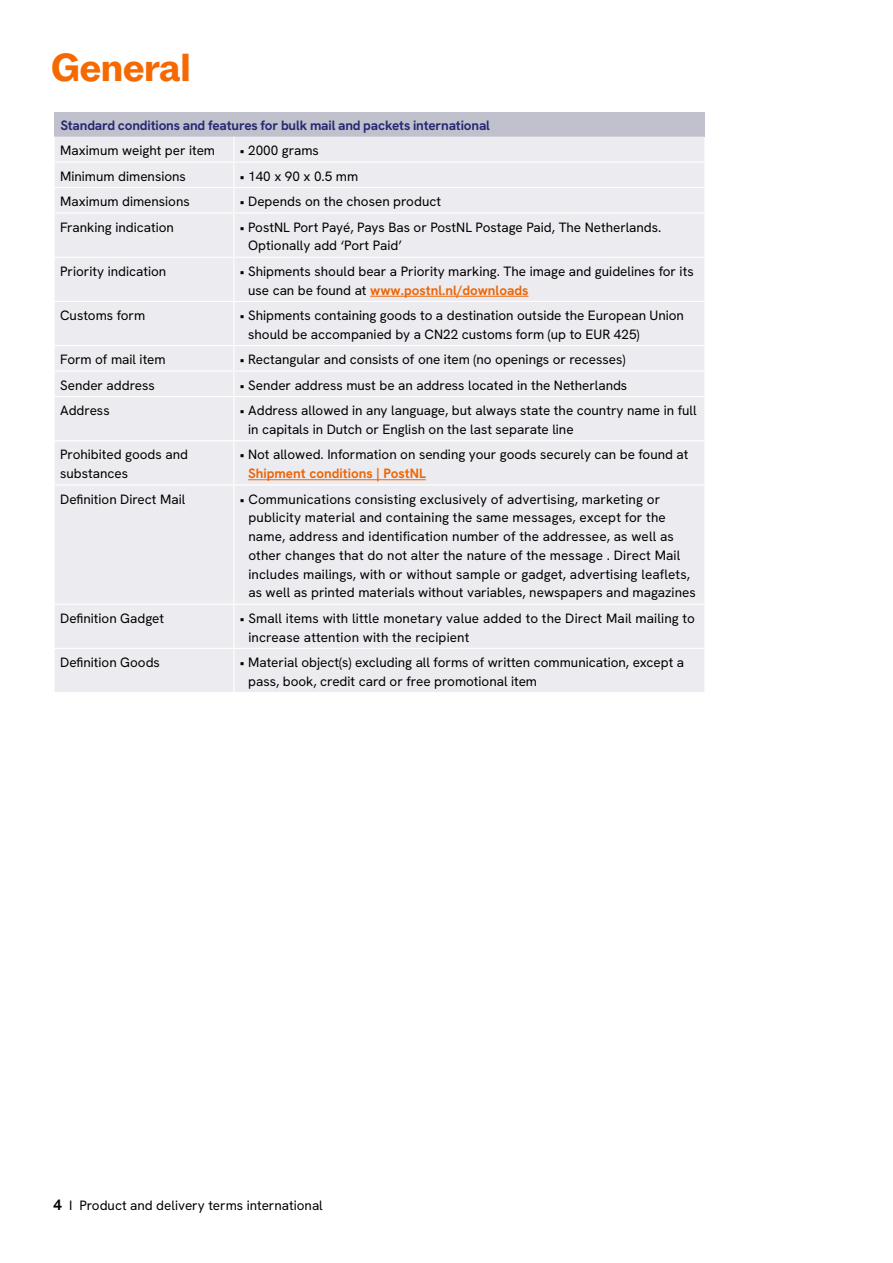
<style>
.page{position:relative;width:893px;height:1263px;background:#fff}
.page>*{position:absolute;margin:0;border:0;box-sizing:border-box;transform-origin:0 0}
.t1{font:700 39px "ABCROM";letter-spacing:-.025em;color:#f56900}
.t2{font:13.5px/18.8px "Hanken Grotesk";color:#000}
.t3{font:700 13.5px "Hanken Grotesk";letter-spacing:-.01em;color:#272774}
.t4{font:700 13.5px "Hanken Grotesk";color:#ec6608}
.s1{font-weight:700;color:#ec6608}
.s2{font-weight:700;font-size:15px}
</style>
<div class="page">
<div style="left:54px;top:112px;width:650px;height:25px;background:#c1c1cd"></div>
<div style="left:55px;top:137px;width:649px;height:555px;background:#ecebef"></div>
<hr style="left:54px;top:162px;width:180px;height:1px;background:#fff">
<hr style="left:54px;top:187px;width:180px;height:1px;background:#fff">
<hr style="left:54px;top:212px;width:180px;height:2px;background:#fff">
<hr style="left:54px;top:257px;width:180px;height:1px;background:#fff">
<hr style="left:54px;top:301px;width:180px;height:1px;background:#fff">
<hr style="left:54px;top:345px;width:180px;height:1px;background:#fff">
<hr style="left:54px;top:370px;width:180px;height:2px;background:#fff">
<hr style="left:54px;top:396px;width:180px;height:1px;background:#fff">
<hr style="left:54px;top:440px;width:180px;height:1px;background:#fff">
<hr style="left:54px;top:484px;width:180px;height:1px;background:#fff">
<hr style="left:54px;top:604px;width:180px;height:1px;background:#fff">
<hr style="left:54px;top:648px;width:180px;height:1px;background:#fff">
<svg style="left:233px;top:137px;width:1px;height:75px"></svg>
<hr style="left:233px;top:214px;width:1px;height:43px;background:#fff">
<hr style="left:233px;top:258px;width:1px;height:43px;background:#fff">
<hr style="left:233px;top:302px;width:1px;height:43px;background:#fff">
<svg style="left:233px;top:346px;width:1px;height:50px"></svg>
<hr style="left:233px;top:397px;width:1px;height:43px;background:#fff">
<hr style="left:233px;top:441px;width:1px;height:43px;background:#fff">
<hr style="left:233px;top:485px;width:1px;height:119px;background:#fff">
<hr style="left:233px;top:605px;width:1px;height:43px;background:#fff">
<hr style="left:233px;top:649px;width:1px;height:43px;background:#fff">
<hr style="left:234px;top:162px;width:470px;height:1px;background:#fff">
<hr style="left:234px;top:187px;width:470px;height:1px;background:#fff">
<hr style="left:234px;top:212px;width:470px;height:2px;background:#fff">
<hr style="left:234px;top:257px;width:470px;height:1px;background:#fff">
<hr style="left:234px;top:301px;width:470px;height:1px;background:#fff">
<hr style="left:234px;top:345px;width:470px;height:1px;background:#fff">
<hr style="left:234px;top:370px;width:470px;height:2px;background:#fff">
<hr style="left:234px;top:396px;width:470px;height:1px;background:#fff">
<hr style="left:234px;top:440px;width:470px;height:1px;background:#fff">
<hr style="left:234px;top:484px;width:470px;height:1px;background:#fff">
<hr style="left:234px;top:604px;width:470px;height:1px;background:#fff">
<hr style="left:234px;top:648px;width:470px;height:1px;background:#fff">
<hr style="left:370px;top:296px;width:159px;height:1px;background:#ec6608">
<hr style="left:248px;top:479px;width:178px;height:1px;background:#ec6608">
<h1 class="t1" style="left:51px;top:44px;width:142px">General</h1>
<p class="t3" style="left:61px;top:117px;width:431px">Standard conditions and features for bulk mail and packets international</p>
<p class="t2" style="left:60px;top:141px;width:156px">Maximum weight per item</p>
<p class="t2" style="left:240px;top:141px;width:81px">• 2000 grams</p>
<p class="t2" style="left:60px;top:166px;width:127px">Minimum dimensions</p>
<p class="t2" style="left:240px;top:166px;width:120px">• 140 x 90 x 0.5 mm</p>
<p class="t2" style="left:60px;top:192px;width:131px">Maximum dimensions</p>
<p class="t2" style="left:240px;top:192px;width:203px">• Depends on the chosen product</p>
<p class="t2" style="left:60px;top:217px;width:115px">Franking indication</p>
<p class="t2" style="left:248px;top:217px;width:415px;text-indent:-8px">• PostNL Port Payé, Pays Bas or PostNL Postage Paid, The Netherlands.<br>Optionally add ‘Port Paid’</p>
<p class="t2" style="left:60px;top:261px;width:108px">Priority indication</p>
<p class="t2" style="left:248px;top:261px;width:447px;text-indent:-8px">• Shipments should bear a Priority marking. The image and guidelines for its use can be found at <span class="s1">www.postnl.nl/downloads</span></p>
<p class="t2" style="left:60px;top:306px;width:87px">Customs form</p>
<p class="t2" style="left:248px;top:306px;width:437px;text-indent:-8px">• Shipments containing goods to a destination outside the European Union should be accompanied by a CN22 customs form (up to EUR 425)</p>
<p class="t2" style="left:60px;top:350px;width:107px">Form of mail item</p>
<p class="t2" style="left:240px;top:350px;width:387px">• Rectangular and consists of one item (no openings or recesses)</p>
<p class="t2" style="left:60px;top:375px;width:96px">Sender address</p>
<p class="t2" style="left:240px;top:375px;width:389px">• Sender address must be an address located in the Netherlands</p>
<p class="t2" style="left:60px;top:401px;width:51px">Address</p>
<p class="t2" style="left:248px;top:401px;width:450px;text-indent:-8px">• Address allowed in any language, but always state the country name in full in capitals in Dutch or English on the last separate line</p>
<p class="t2" style="left:60px;top:445px;width:129px">Prohibited goods and substances</p>
<p class="t2" style="left:240px;top:445px;width:450px">• Not allowed. Information on sending your goods securely can be found at</p>
<p class="t4" style="left:248px;top:465px;width:179px">Shipment conditions | PostNL</p>
<p class="t2" style="left:60px;top:489px;width:127px">Definition Direct Mail</p>
<p class="t2" style="left:248px;top:489px;width:449px;text-indent:-9px">• Communications consisting exclusively of advertising, marketing or publicity material and containing the same messages, except for the name, address and identification number of the addressee, as well as other changes that do not alter the nature of the message . Direct Mail includes mailings, with or without sample or gadget, advertising leaflets, as well as printed materials without variables, newspapers and magazines</p>
<p class="t2" style="left:60px;top:608px;width:105px">Definition Gadget</p>
<p class="t2" style="left:248px;top:608px;width:448px;text-indent:-9px">• Small items with little monetary value added to the Direct Mail mailing to increase attention with the recipient</p>
<p class="t2" style="left:60px;top:653px;width:101px">Definition Goods</p>
<p class="t2" style="left:248px;top:653px;width:438px;text-indent:-8px">• Material object(s) excluding all forms of written communication, except a pass, book, credit card or free promotional item</p>
<p class="t2" style="left:54px;top:1195px;width:271px"><span class="s2">4</span> I Product and delivery terms international</p>
</div>
